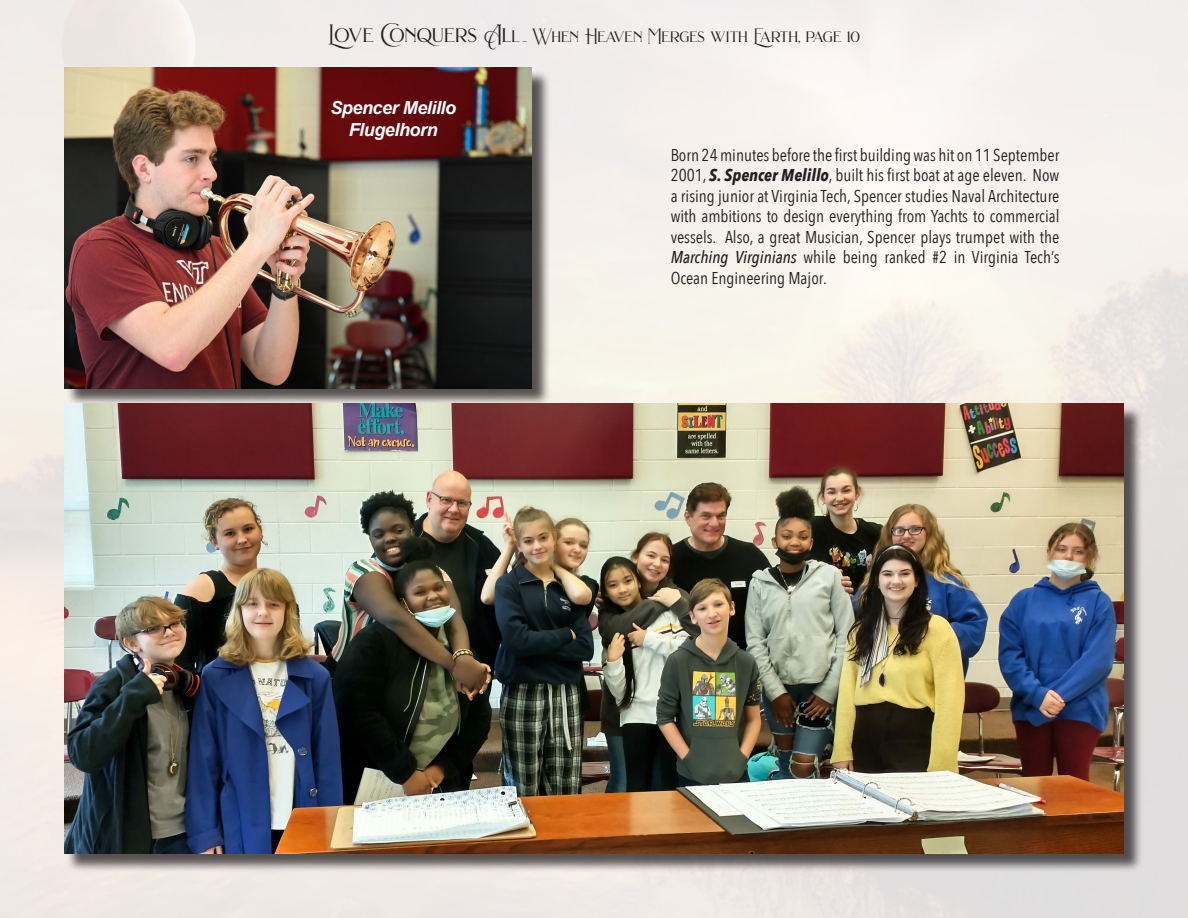
<style>
.page{position:relative;width:1188px;height:918px;background:#fff}
.page>*{position:absolute;margin:0;border:0;box-sizing:border-box;transform-origin:0 0}
.t1{font:italic 700 18px/21.6px "Arial";letter-spacing:-.025em;color:#fff;text-align:center}
.t2{font:17.1px/20.5px "Avenir Next Condensed";color:#231f20;text-align:justify}
.t3{font:15px "Brilon";color:#231f20}
.s1{font-size:19.5px}
.s2{font-size:16.5px}
.s3{font-size:9px}
.s4{font-weight:700;font-style:italic}
.s5{font-weight:500;font-style:italic}
</style>
<div class="page">
<img style="left:0;top:0;width:1188px;height:918px">
<div style="left:66px;top:70px;width:485px;height:337px;background:#231f20;opacity:.75"></div>
<img style="left:64px;top:68px;width:468px;height:320px">
<div style="left:66px;top:406px;width:1077px;height:467px;background:#231f20;opacity:.75"></div>
<img style="left:64px;top:404px;width:1060px;height:450px">
<p class="t3" style="left:328px;top:28px;width:534px"><span class="s1">Love Conquers Al</span><span class="s2">l</span> <span class="s3">...</span> When Heaven Merges with Earth, page 10</p>
<p class="t1" style="left:330px;top:98px;width:127px">Spencer Melillo<br>Flugelhorn</p>
<p class="t2" style="left:671px;top:144px;width:390px">Born 24 minutes before the first building was hit on 11 September 2001, <span class="s4">S. Spencer Melillo</span>, built his first boat at age eleven. Now a rising junior at Virginia Tech, Spencer studies Naval Architecture with ambitions to design everything from Yachts to commercial vessels. Also, a great Musician, Spencer plays trumpet with the <span class="s5">Marching Virginians</span> while being ranked #2 in Virginia Tech’s Ocean Engineering Major.</p>
</div>
